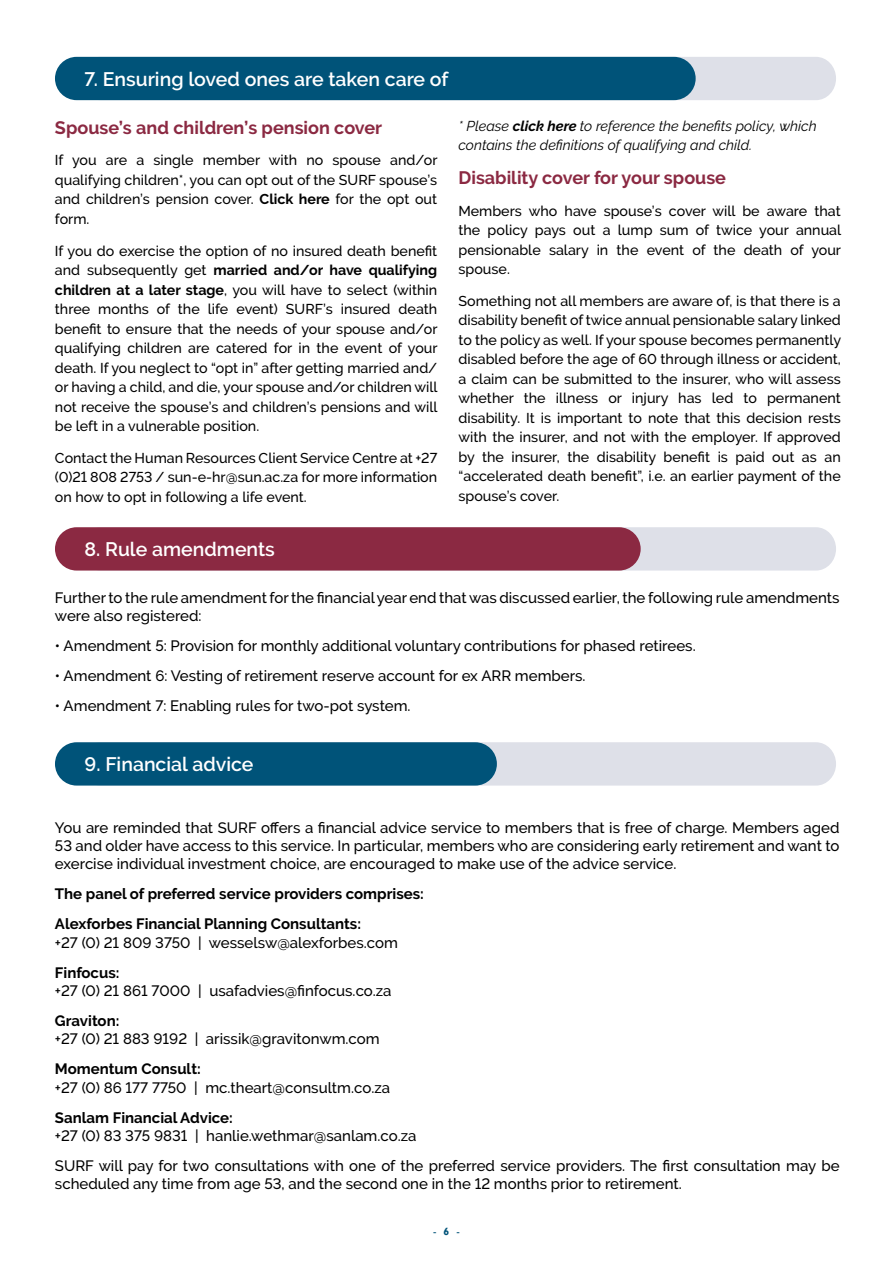
<style>
.page{position:relative;width:893px;height:1263px;background:#fff}
.page>*{position:absolute;margin:0;border:0;box-sizing:border-box;transform-origin:0 0}
.t1{font:600 19.5px "Raleway";color:#fff}
.t2{font:700 18px "Raleway";color:#8b2942}
.t3{font:500 15px/18px "Raleway";color:#000}
.t4{font:700 15px/30px "Raleway";color:#000}
.t5{font:500 14.25px/19.5px "Raleway";color:#000;text-align:justify}
.t6{font:italic 14.25px/19.5px "Raleway";color:#000}
.t7{font:10.5px "Gill Sans";color:#005379}
.s1{font-weight:700}
</style>
<div class="page">
<div style="left:80px;top:57px;width:756px;height:43px;background:#dee0e8;border-radius:21px"></div>
<div style="left:55px;top:57px;width:641px;height:43px;background:#005379;border-radius:22px"></div>
<div style="left:80px;top:527px;width:756px;height:43px;background:#dee0e8;border-radius:21px"></div>
<div style="left:55px;top:527px;width:586px;height:43px;background:#8b2942;border-radius:22px"></div>
<div style="left:80px;top:742px;width:756px;height:43px;background:#dee0e8;border-radius:21px"></div>
<div style="left:55px;top:742px;width:442px;height:43px;background:#005379;border-radius:22px"></div>
<h1 class="t1" style="left:85px;top:68px;width:365px">7. Ensuring loved ones are taken care of</h1>
<p class="t2" style="left:55px;top:117px;width:329px">Spouse’s and children’s pension cover</p>
<p class="t5" style="left:55px;top:151px;width:384px">If you are a single member with no spouse and/or qualifying children*, you can opt out of the SURF spouse’s and children’s pension cover. <span class="s1">Click here</span> for the opt out form.</p>
<p class="t5" style="left:55px;top:241px;width:384px">If you do exercise the option of no insured death benefit and subsequently get <span class="s1">married and/or have qualifying children at a later stage</span>, you will have to select (within three months of the life event) SURF’s insured death benefit to ensure that the needs of your spouse and/or qualifying children are catered for in the event of your death. If you neglect to “opt in” after getting married and/ or having a child, and die, your spouse and/or children will not receive the spouse’s and children’s pensions and will be left in a vulnerable position.</p>
<p class="t5" style="left:55px;top:448px;width:384px">Contact the Human Resources Client Service Centre at +27 (0)21 808 2753 / sun-e-hr@sun.ac.za for more information on how to opt in following a life event.</p>
<p class="t6" style="left:458px;top:116px;width:360px">* Please <span class="s1">click here</span> to reference the benefits policy, which contains the definitions of qualifying and child.</p>
<p class="t2" style="left:458px;top:168px;width:269px">Disability cover for your spouse</p>
<p class="t5" style="left:458px;top:201px;width:384px">Members who have spouse’s cover will be aware that the policy pays out a lump sum of twice your annual pensionable salary in the event of the death of your spouse.</p>
<p class="t5" style="left:458px;top:291px;width:384px">Something not all members are aware of, is that there is a disability benefit of twice annual pensionable salary linked to the policy as well. If your spouse becomes permanently disabled before the age of 60 through illness or accident, a claim can be submitted to the insurer, who will assess whether the illness or injury has led to permanent disability. It is important to note that this decision rests with the insurer, and not with the employer. If approved by the insurer, the disability benefit is paid out as an “accelerated death benefit”, i.e. an earlier payment of the spouse’s cover.</p>
<h1 class="t1" style="left:85px;top:538px;width:192px">8. Rule amendments</h1>
<p class="t3" style="left:55px;top:589px;width:786px">Further to the rule amendment for the financial year end that was discussed earlier, the following rule amendments were also registered:</p>
<p class="t3" style="left:55px;top:637px;width:642px">• Amendment 5: Provision for monthly additional voluntary contributions for phased retirees.</p>
<p class="t3" style="left:55px;top:667px;width:532px">• Amendment 6: Vesting of retirement reserve account for ex ARR members.</p>
<p class="t3" style="left:55px;top:697px;width:357px">• Amendment 7: Enabling rules for two-pot system.</p>
<h1 class="t1" style="left:85px;top:753px;width:170px">9. Financial advice</h1>
<p class="t3" style="left:55px;top:818px;width:786px;text-align:justify">You are reminded that SURF offers a financial advice service to members that is free of charge. Members aged 53 and older have access to this service. In particular, members who are considering early retirement and want to exercise individual investment choice, are encouraged to make use of the advice service.</p>
<p class="t4" style="left:55px;top:878px;width:371px">The panel of preferred service providers comprises:<br>Alexforbes Financial Planning Consultants:</p>
<p class="t3" style="left:55px;top:934px;width:344px">+27 (0) 21 809 3750 | wesselsw@alexforbes.com</p>
<p class="t4" style="left:55px;top:958px;width:66px">Finfocus:</p>
<p class="t3" style="left:55px;top:982px;width:338px">+27 (0) 21 861 7000 | usafadvies@finfocus.co.za</p>
<p class="t4" style="left:55px;top:1006px;width:66px">Graviton:</p>
<p class="t3" style="left:55px;top:1030px;width:326px">+27 (0) 21 883 9192 | arissik@gravitonwm.com</p>
<p class="t4" style="left:55px;top:1054px;width:147px">Momentum Consult:</p>
<p class="t3" style="left:55px;top:1078px;width:337px">+27 (0) 86 177 7750 | mc.theart@consultm.co.za</p>
<p class="t4" style="left:55px;top:1102px;width:179px">Sanlam Financial Advice:</p>
<p class="t3" style="left:55px;top:1120px;width:786px;line-height:30px">+27 (0) 83 375 9831 | hanlie.wethmar@sanlam.co.za<br>SURF will pay for two consultations with one of the preferred service providers. The first consultation may be</p>
<p class="t3" style="left:55px;top:1174px;width:628px">scheduled any time from age 53, and the second one in the 12 months prior to retirement.</p>
<p class="t7" style="left:433px;top:1225px;width:28px">- <span class="s1">6</span> -</p>
</div>
